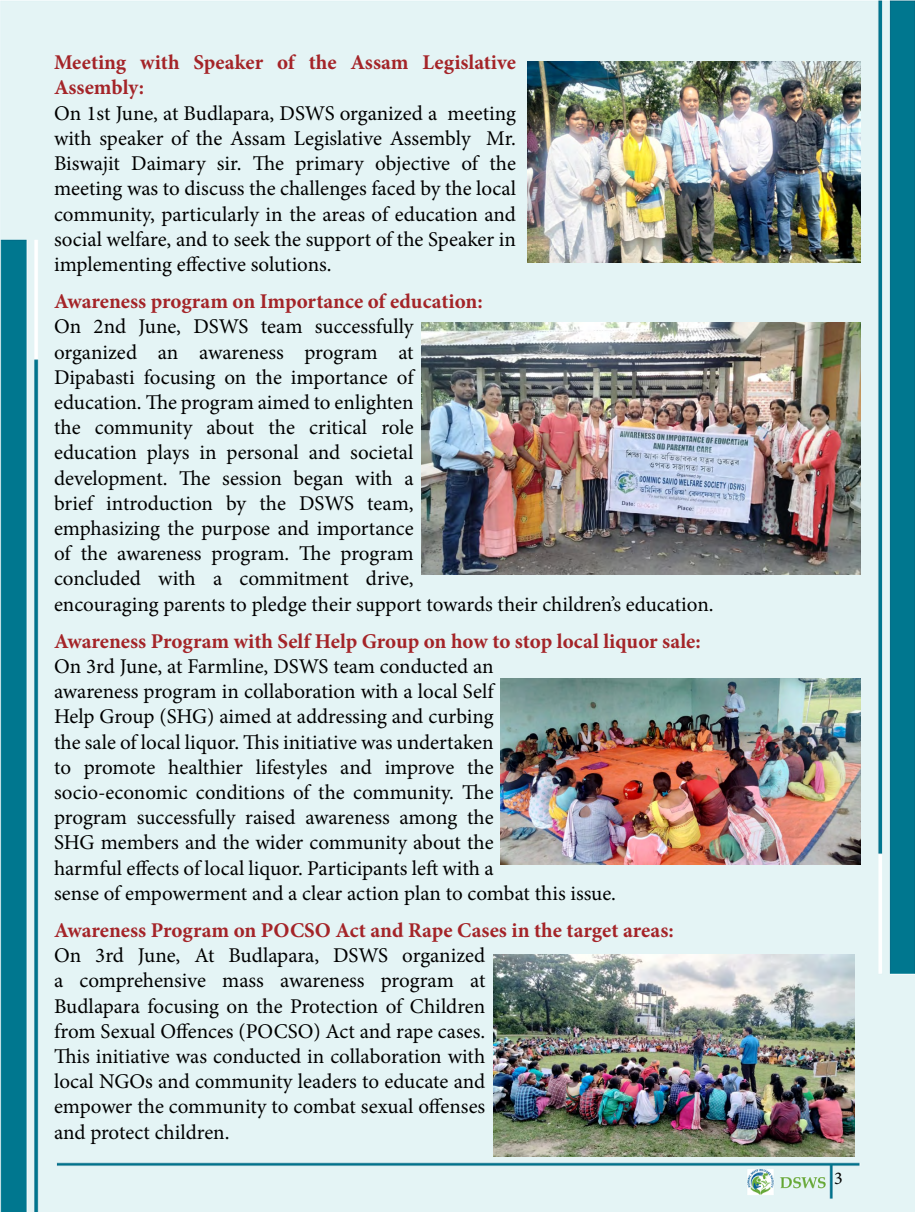
<style>
.page{position:relative;width:915px;height:1212px;background:#fff}
.page>*{position:absolute;margin:0;border:0;box-sizing:border-box;transform-origin:0 0}
.t1{font:21px/25.2px "Minion Pro";color:#000;text-align:justify}
.t2{font:700 21px/25.2px "Minion Pro";color:#a42428}
.t3{font:18px "Minion Pro";color:#000}
</style>
<div class="page">
<img style="left:0;top:0;width:914px;height:1212px">
<img style="left:422px;top:323px;width:438px;height:251px">
<img style="left:500px;top:678px;width:360px;height:186px">
<img style="left:527px;top:61px;width:333px;height:202px">
<img style="left:493px;top:954px;width:361px;height:202px">
<p class="t2" style="left:54px;top:50px;width:463px">Meeting with Speaker of the Assam Legislative<br>Assembly:</p>
<p class="t1" style="left:54px;top:100px;width:463px">On 1st June, at Budlapara, DSWS organized a meeting with speaker of the Assam Legislative Assembly Mr.<br>Biswajit Daimary sir. The primary objective of the meeting was to discuss the challenges faced by the local community, particularly in the areas of education and social welfare, and to seek the support of the Speaker in implementing effective solutions.</p>
<p class="t2" style="left:54px;top:288px;width:430px">Awareness program on Importance of education:</p>
<p class="t1" style="left:54px;top:314px;width:661px;text-align:left">On 2nd June, DSWS team successfully<br>organized an awareness program at<br>Dipabasti focusing on the importance of<br>education. The program aimed to enlighten<br>the community about the critical role<br>education plays in personal and societal<br>development. The session began with a<br>brief introduction by the DSWS team,<br>emphasizing the purpose and importance<br>of the awareness program. The program<br>concluded with a commitment drive,<br>encouraging parents to pledge their support towards their children’s education.</p>
<p class="t2" style="left:54px;top:628px;width:648px">Awareness Program with Self Help Group on how to stop local liquor sale:</p>
<p class="t1" style="left:54px;top:654px;width:563px;text-align:left">On 3rd June, at Farmline, DSWS team conducted an<br>awareness program in collaboration with a local Self<br>Help Group (SHG) aimed at addressing and curbing<br>the sale of local liquor. This initiative was undertaken<br>to promote healthier lifestyles and improve the socio-economic conditions of the community. The<br>program successfully raised awareness among the<br>SHG members and the wider community about the<br>harmful effects of local liquor. Participants left with a<br>sense of empowerment and a clear action plan to combat this issue.</p>
<p class="t2" style="left:54px;top:917px;width:621px">Awareness Program on POCSO Act and Rape Cases in the target areas:</p>
<p class="t1" style="left:54px;top:943px;width:432px">On 3rd June, At Budlapara, DSWS organized a comprehensive mass awareness program at Budlapara focusing on the Protection of Children from Sexual Offences (POCSO) Act and rape cases.<br>This initiative was conducted in collaboration with local NGOs and community leaders to educate and empower the community to combat sexual offenses and protect children.</p>
<p class="t3" style="left:833px;top:1166px;width:10px">3</p>
</div>
